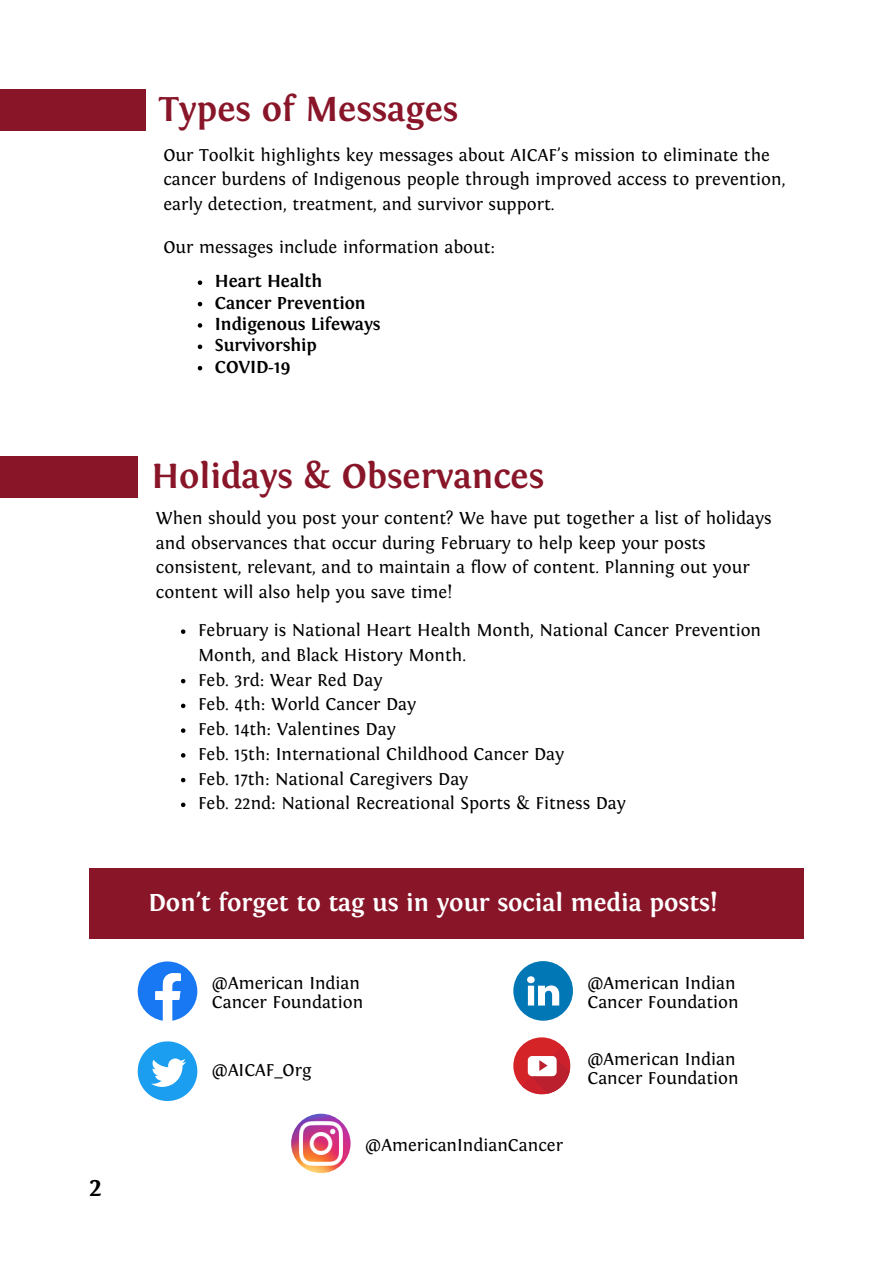
<style>
.page{position:relative;width:893px;height:1264px;background:#fff}
.page>*{position:absolute;margin:0;border:0;box-sizing:border-box;transform-origin:0 0}
.t1{font:700 36px "Fontin";color:#891529}
.t2{font:700 27px "Fontin";color:#000}
.t3{font:700 25.5px "Fontin";color:#fff}
.t4{font:18px/24.8px "Fontin";color:#000}
.t5{font:700 18px/21.3px "Fontin";color:#000}
</style>
<div class="page">
<div style="left:0;top:89px;width:145px;height:42px;background:#891529"></div>
<div style="left:0;top:456px;width:138px;height:42px;background:#891529"></div>
<svg style="left:138px;top:961px;width:59px;height:60px"></svg>
<svg style="left:138px;top:1041px;width:59px;height:59px"></svg>
<img style="left:291px;top:1113px;width:59px;height:60px;border-radius:50%">
<svg style="left:513px;top:961px;width:60px;height:59px"></svg>
<div style="left:513px;top:1037px;width:57px;height:57px;background:#d42428;border-radius:50%"></div>
<svg style="left:521px;top:1045px;width:50px;height:50px"></svg>
<svg style="left:198px;top:280px;width:4px;height:5px"></svg>
<svg style="left:198px;top:302px;width:4px;height:4px"></svg>
<svg style="left:198px;top:323px;width:4px;height:5px"></svg>
<svg style="left:198px;top:344px;width:4px;height:5px"></svg>
<svg style="left:198px;top:366px;width:4px;height:4px"></svg>
<svg style="left:181px;top:629px;width:4px;height:5px"></svg>
<svg style="left:181px;top:679px;width:4px;height:4px"></svg>
<svg style="left:181px;top:703px;width:4px;height:5px"></svg>
<svg style="left:181px;top:728px;width:4px;height:5px"></svg>
<svg style="left:181px;top:753px;width:4px;height:4px"></svg>
<svg style="left:181px;top:777px;width:4px;height:5px"></svg>
<svg style="left:181px;top:802px;width:4px;height:5px"></svg>
<div style="left:89px;top:868px;width:714px;height:70px;background:#891529"></div>
<h2 class="t2" style="left:89px;top:1172px;width:14px">2</h2>
<h1 class="t1" style="left:159px;top:88px;width:301px">Types of Messages</h1>
<p class="t4" style="left:163px;top:143px;width:623px">Our Toolkit highlights key messages about AICAF's mission to eliminate the cancer burdens of Indigenous people through improved access to prevention, early detection, treatment, and survivor support.</p>
<p class="t4" style="left:163px;top:235px;width:333px">Our messages include information about:</p>
<p class="t5" style="left:215px;top:271px;width:167px">Heart Health<br>Cancer Prevention<br>Indigenous Lifeways<br>Survivorship<br>COVID-19</p>
<h1 class="t1" style="left:151px;top:455px;width:394px">Holidays &amp; Observances</h1>
<p class="t4" style="left:156px;top:506px;width:617px">When should you post your content? We have put together a list of holidays and observances that occur during February to help keep your posts consistent, relevant, and to maintain a flow of content. Planning out your content will also help you save time!</p>
<p class="t4" style="left:198px;top:618px;width:564px">February is National Heart Health Month, National Cancer Prevention Month, and Black History Month.<br>Feb. 3rd: Wear Red Day<br>Feb. 4th: World Cancer Day<br>Feb. 14th: Valentines Day<br>Feb. 15th: International Childhood Cancer Day<br>Feb. 17th: National Caregivers Day<br>Feb. 22nd: National Recreational Sports &amp; Fitness Day</p>
<h3 class="t3" style="left:148px;top:888px;width:570px">Don't forget to tag us in your social media posts!</h3>
<p class="t4" style="left:212px;top:973px;width:153px;line-height:19px">@American Indian<br>Cancer Foundation</p>
<p class="t4" style="left:212px;top:1057px;width:101px">@AICAF_Org</p>
<p class="t4" style="left:365px;top:1133px;width:199px">@AmericanIndianCancer</p>
<p class="t4" style="left:587px;top:973px;width:153px;line-height:19px">@American Indian<br>Cancer Foundation</p>
<p class="t4" style="left:587px;top:1050px;width:153px;line-height:19px">@American Indian<br>Cancer Foundation</p>
</div>
